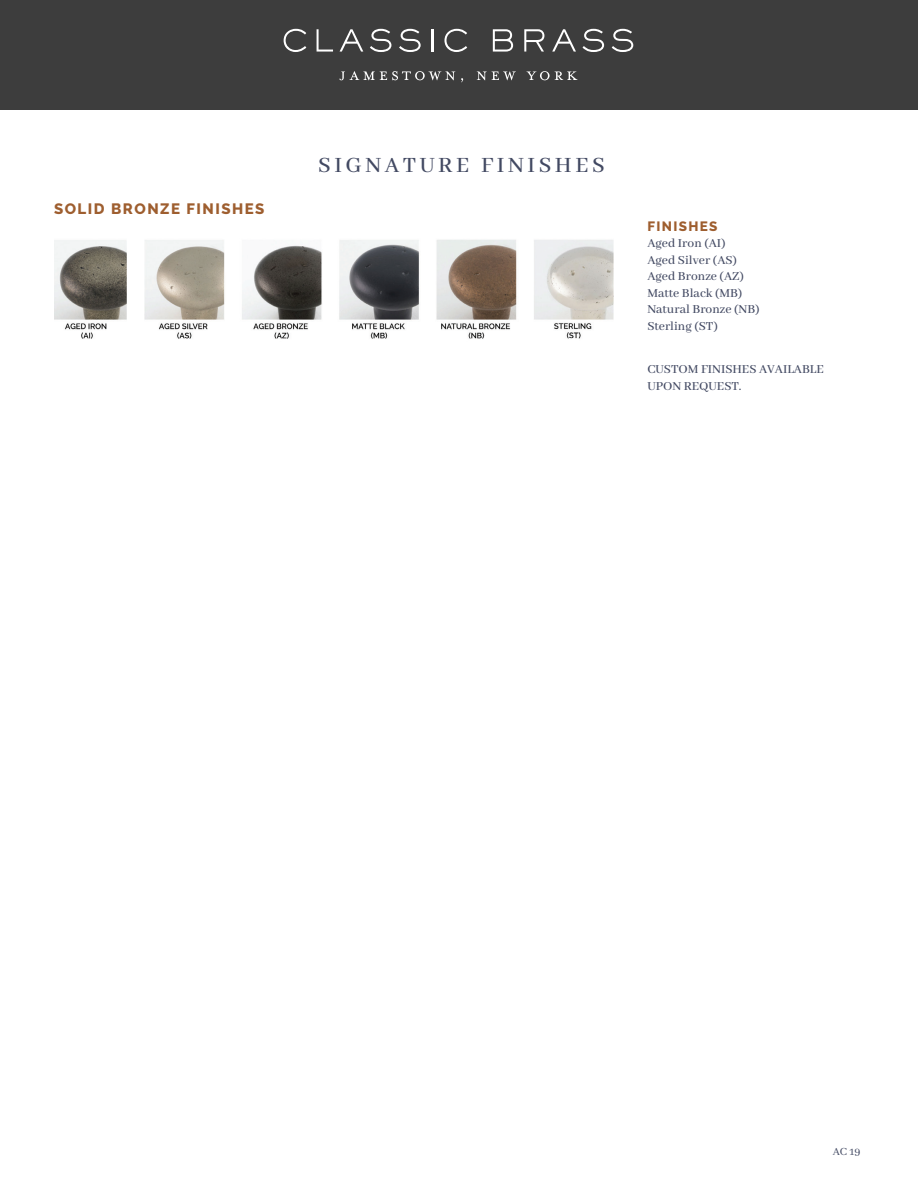
<style>
.page{position:relative;width:918px;height:1188px;background:#fff}
.page>*{position:absolute;margin:0;border:0;box-sizing:border-box;transform-origin:0 0}
.t1{font:500 24px "Abhaya Libre";letter-spacing:.15em;color:#424962}
.t2{font:800 15px "Raleway";letter-spacing:.1em;color:#9e5e2f}
.t3{font:500 13.5px/16.5px "Abhaya Libre";color:#424962}
.t4{font:800 13.5px "Raleway";letter-spacing:.1em;color:#9e5e2f}
.t5{font:12px "Abhaya Libre";color:#424962}
</style>
<div class="page">
<div style="left:0;top:0;width:918px;height:109px;background:#3d3d3d"></div>
<svg style="left:284px;top:29px;width:22px;height:23px"></svg>
<svg style="left:317px;top:29px;width:16px;height:23px"></svg>
<svg style="left:340px;top:29px;width:23px;height:23px"></svg>
<svg style="left:370px;top:29px;width:21px;height:23px"></svg>
<svg style="left:399px;top:29px;width:22px;height:23px"></svg>
<hr style="left:431px;top:29px;width:2px;height:23px;background:#fff">
<svg style="left:444px;top:29px;width:23px;height:23px"></svg>
<svg style="left:493px;top:29px;width:20px;height:23px"></svg>
<svg style="left:524px;top:29px;width:20px;height:23px"></svg>
<svg style="left:552px;top:29px;width:24px;height:23px"></svg>
<svg style="left:583px;top:29px;width:21px;height:23px"></svg>
<svg style="left:612px;top:29px;width:21px;height:23px"></svg>
<svg style="left:477px;top:71px;width:39px;height:9px"></svg>
<svg style="left:526px;top:71px;width:52px;height:9px"></svg>
<svg style="left:339px;top:71px;width:116px;height:9px"></svg>
<img style="left:54px;top:239px;width:560px;height:100px">
<p class="t2" style="left:54px;top:200px;width:212px">SOLID BRONZE FINISHES</p>
<p class="t1" style="left:318px;top:152px;width:288px">SIGNATURE FINISHES</p>
<p class="t4" style="left:647px;top:218px;width:72px">FINISHES</p>
<p class="t3" style="left:647px;top:236px;width:80px">Aged Iron (AI)</p>
<p class="t3" style="left:647px;top:252px;width:91px">Aged Silver (AS)</p>
<p class="t3" style="left:647px;top:269px;width:98px">Aged Bronze (AZ)</p>
<p class="t3" style="left:647px;top:285px;width:96px">Matte Black (MB)</p>
<p class="t3" style="left:647px;top:302px;width:114px">Natural Bronze (NB)</p>
<p class="t3" style="left:647px;top:318px;width:72px">Sterling (ST)</p>
<p class="t3" style="left:647px;top:362px;width:178px">CUSTOM FINISHES AVAILABLE<br>UPON REQUEST.</p>
<p class="t5" style="left:833px;top:1145px;width:29px">AC 19</p>
</div>
